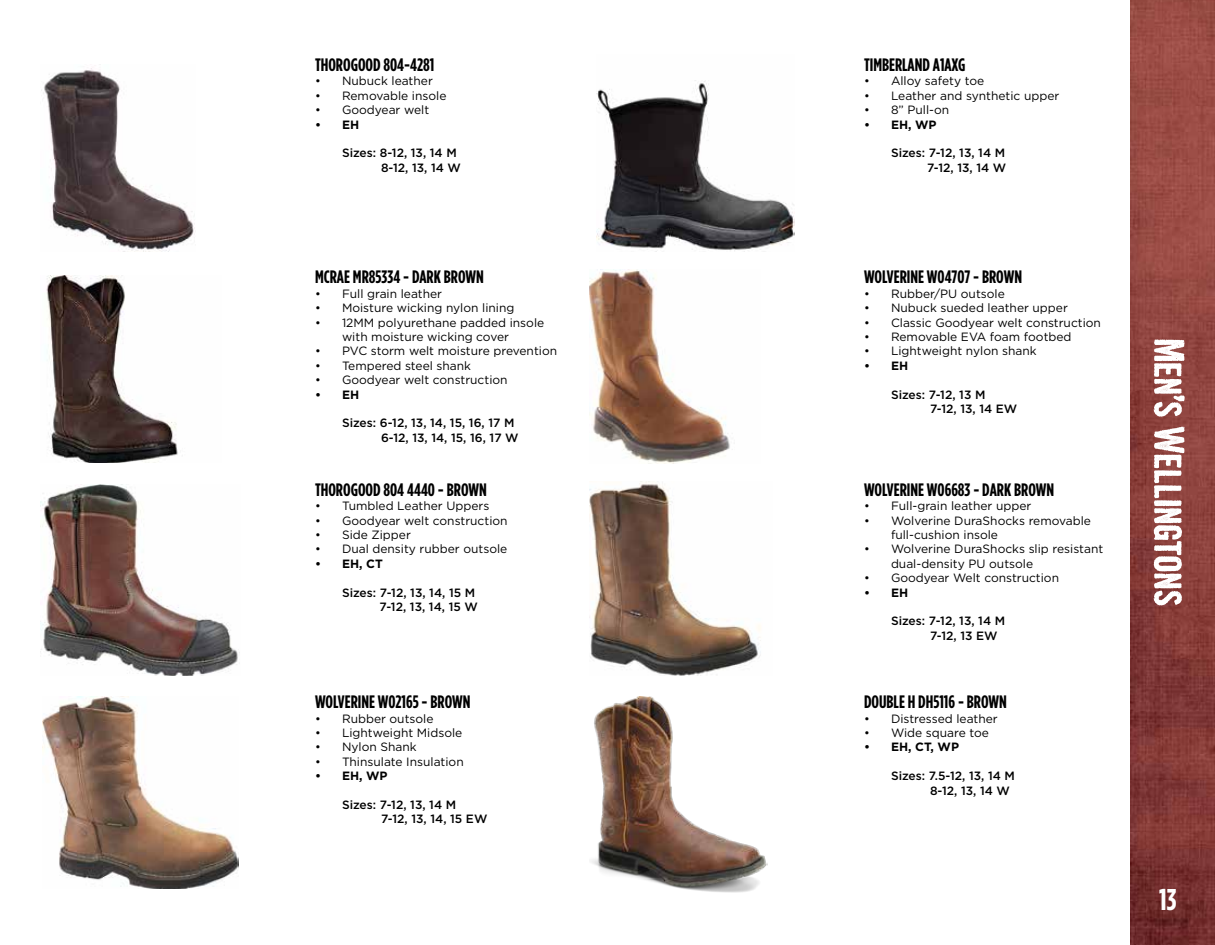
<style>
.page{position:relative;width:1215px;height:945px;background:#fff}
.page>*{position:absolute;margin:0;border:0;box-sizing:border-box;transform-origin:0 0}
.t1{font:700 30px "Gotham Condensed";color:#fff}
.t2{font:700 18px "Gotham Condensed";color:#000}
.t3{font:12px/14.4px "Gotham";color:#000}
.t4{font:500 12px/14.4px "Gotham";color:#000}
.t5{font:700 12px "Gotham";color:#000}
</style>
<div class="page">
<img style="left:1130px;top:0;width:85px;height:945px">
<svg style="left:1154px;top:340px;width:31px;height:265px"></svg>
<img style="left:46px;top:275px;width:132px;height:187px">
<img style="left:40px;top:484px;width:200px;height:192px">
<img style="left:43px;top:697px;width:195px;height:191px">
<img style="left:590px;top:269px;width:140px;height:195px">
<img style="left:590px;top:482px;width:171px;height:194px">
<img style="left:591px;top:697px;width:177px;height:195px">
<img style="left:41px;top:68px;width:154px;height:183px">
<img style="left:597px;top:80px;width:198px;height:171px">
<h2 class="t2" style="left:315px;top:54px;width:121px">THOROGOOD 804-4281</h2>
<p class="t3" style="left:315px;top:74px;width:119px">• Nubuck leather</p>
<p class="t3" style="left:315px;top:88px;width:133px">• Removable insole</p>
<p class="t3" style="left:315px;top:103px;width:116px">• Goodyear welt</p>
<p class="t5" style="left:315px;top:118px;width:46px">• EH</p>
<p class="t4" style="left:381px;top:146px;width:81px;text-indent:-39px">Sizes: 8-12, 13, 14 M<br>8-12, 13, 14 W</p>
<h2 class="t2" style="left:315px;top:267px;width:170px">MCRAE MR85334 - DARK BROWN</h2>
<p class="t3" style="left:315px;top:286px;width:129px">• Full grain leather</p>
<p class="t3" style="left:315px;top:301px;width:201px">• Moisture wicking nylon lining</p>
<p class="t3" style="left:342px;top:315px;width:204px;text-indent:-27px">• 12MM polyurethane padded insole with moisture wicking cover</p>
<p class="t3" style="left:315px;top:344px;width:244px">• PVC storm welt moisture prevention</p>
<p class="t3" style="left:315px;top:358px;width:158px">• Tempered steel shank</p>
<p class="t3" style="left:315px;top:373px;width:194px">• Goodyear welt construction</p>
<p class="t5" style="left:315px;top:388px;width:46px">• EH</p>
<p class="t4" style="left:381px;top:416px;width:139px;text-indent:-39px">Sizes: 6-12, 13, 14, 15, 16, 17 M<br>6-12, 13, 14, 15, 16, 17 W</p>
<h2 class="t2" style="left:315px;top:479px;width:173px">THOROGOOD 804 4440 - BROWN</h2>
<p class="t3" style="left:315px;top:499px;width:176px">• Tumbled Leather Uppers</p>
<p class="t3" style="left:315px;top:513px;width:194px">• Goodyear welt construction</p>
<p class="t3" style="left:315px;top:527px;width:97px">• Side Zipper</p>
<p class="t3" style="left:315px;top:542px;width:194px">• Dual density rubber outsole</p>
<p class="t5" style="left:315px;top:557px;width:69px">• EH, CT</p>
<p class="t4" style="left:342px;top:585px;width:137px;text-align:right">Sizes: 7-12, 13, 14, 15 M<br>7-12, 13, 14, 15 W</p>
<h2 class="t2" style="left:315px;top:691px;width:157px">WOLVERINE W02165 - BROWN</h2>
<p class="t3" style="left:315px;top:711px;width:120px">• Rubber outsole</p>
<p class="t3" style="left:315px;top:725px;width:149px">• Lightweight Midsole</p>
<p class="t3" style="left:315px;top:740px;width:103px">• Nylon Shank</p>
<p class="t3" style="left:315px;top:754px;width:150px">• Thinsulate Insulation</p>
<p class="t5" style="left:315px;top:769px;width:74px">• EH, WP</p>
<p class="t4" style="left:381px;top:797px;width:108px;text-indent:-39px">Sizes: 7-12, 13, 14 M<br>7-12, 13, 14, 15 EW</p>
<h2 class="t2" style="left:864px;top:54px;width:103px">TIMBERLAND A1AXG</h2>
<p class="t3" style="left:864px;top:74px;width:122px">• Alloy safety toe</p>
<p class="t3" style="left:864px;top:88px;width:197px">• Leather and synthetic upper</p>
<p class="t3" style="left:864px;top:103px;width:87px">• 8” Pull-on</p>
<p class="t5" style="left:864px;top:118px;width:74px">• EH, WP</p>
<p class="t4" style="left:891px;top:146px;width:117px;text-align:right">Sizes: 7-12, 13, 14 M<br>7-12, 13, 14 W</p>
<h2 class="t2" style="left:864px;top:267px;width:160px">WOLVERINE W04707 - BROWN</h2>
<p class="t3" style="left:864px;top:286px;width:142px">• Rubber/PU outsole</p>
<p class="t3" style="left:864px;top:301px;width:205px">• Nubuck sueded leather upper</p>
<p class="t3" style="left:864px;top:315px;width:239px">• Classic Goodyear welt construction</p>
<p class="t3" style="left:864px;top:329px;width:209px">• Removable EVA foam footbed</p>
<p class="t3" style="left:864px;top:344px;width:174px">• Lightweight nylon shank</p>
<p class="t5" style="left:864px;top:359px;width:46px">• EH</p>
<p class="t4" style="left:930px;top:387px;width:89px;text-indent:-39px">Sizes: 7-12, 13 M<br>7-12, 13, 14 EW</p>
<h2 class="t2" style="left:864px;top:479px;width:192px">WOLVERINE W06683 - DARK BROWN</h2>
<p class="t3" style="left:864px;top:499px;width:169px">• Full-grain leather upper</p>
<p class="t3" style="left:891px;top:513px;width:202px;text-indent:-27px">• Wolverine DuraShocks removable full-cushion insole</p>
<p class="t3" style="left:891px;top:542px;width:214px;text-indent:-27px">• Wolverine DuraShocks slip resistant dual-density PU outsole</p>
<p class="t3" style="left:864px;top:571px;width:197px">• Goodyear Welt construction</p>
<p class="t5" style="left:864px;top:586px;width:46px">• EH</p>
<p class="t4" style="left:930px;top:614px;width:77px;text-indent:-39px">Sizes: 7-12, 13, 14 M<br>7-12, 13 EW</p>
<h2 class="t2" style="left:864px;top:691px;width:144px">DOUBLE H DH5116 - BROWN</h2>
<p class="t3" style="left:864px;top:711px;width:135px">• Distressed leather</p>
<p class="t3" style="left:864px;top:725px;width:127px">• Wide square toe</p>
<p class="t5" style="left:864px;top:740px;width:97px">• EH, CT, WP</p>
<p class="t4" style="left:930px;top:769px;width:87px;text-indent:-39px">Sizes: 7.5-12, 13, 14 M<br>8-12, 13, 14 W</p>
<h1 class="t1" style="left:1159px;top:881px;width:19px">13</h1>
</div>
